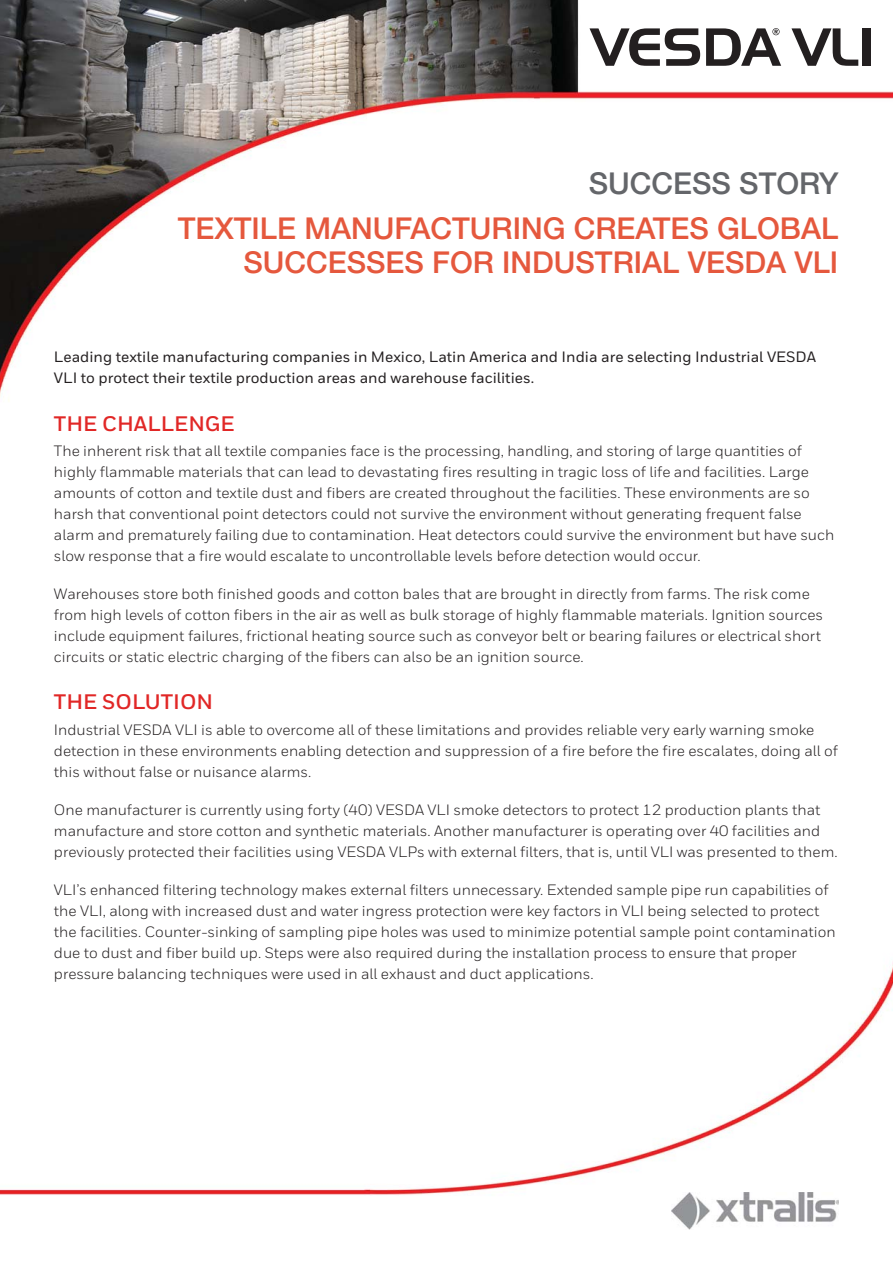
<style>
.page{position:relative;width:893px;height:1263px;background:#fff}
.page>*{position:absolute;margin:0;border:0;box-sizing:border-box;transform-origin:0 0}
.t1{font:500 30px/34.5px "Helvetica Neue LT";color:#e5583d;text-align:right}
.t2{font:500 30px "Helvetica Neue LT";color:#64666a}
.t3{font:700 21px "Honeywell Sans";color:#e12726}
.t4{font:15px/21px "Honeywell Sans";color:#231f20}
.t5{font:500 15px/21px "Honeywell Sans";color:#231f20}
</style>
<div class="page">
<img style="left:0;top:0;width:893px;height:401px">
<img style="left:0;top:962px;width:893px;height:233px">
<img style="left:671px;top:1192px;width:168px;height:38px">
<svg style="left:590px;top:28px;width:110px;height:38px"></svg>
<svg style="left:791px;top:28px;width:67px;height:38px"></svg>
<div style="left:862px;top:28px;width:9px;height:38px;background:#231f20"></div>
<svg style="left:706px;top:28px;width:75px;height:38px"></svg>
<h1 class="t2" style="left:589px;top:166px;width:251px">SUCCESS STORY</h1>
<h1 class="t1" style="left:178px;top:211px;width:662px">TEXTILE MANUFACTURING CREATES GLOBAL<br>SUCCESSES FOR INDUSTRIAL VESDA VLI</h1>
<p class="t5" style="left:54px;top:348px;width:764px">Leading textile manufacturing companies in Mexico, Latin America and India are selecting Industrial VESDA<br>VLI to protect their textile production areas and warehouse facilities.</p>
<h2 class="t3" style="left:54px;top:411px;width:182px">THE CHALLENGE</h2>
<p class="t4" style="left:54px;top:442px;width:782px">The inherent risk that all textile companies face is the processing, handling, and storing of large quantities of highly flammable materials that can lead to devastating fires resulting in tragic loss of life and facilities. Large amounts of cotton and textile dust and fibers are created throughout the facilities. These environments are so harsh that conventional point detectors could not survive the environment without generating frequent false alarm and prematurely failing due to contamination. Heat detectors could survive the environment but have such slow response that a fire would escalate to uncontrollable levels before detection would occur.</p>
<p class="t4" style="left:54px;top:585px;width:771px">Warehouses store both finished goods and cotton bales that are brought in directly from farms. The risk come from high levels of cotton fibers in the air as well as bulk storage of highly flammable materials. Ignition sources include equipment failures, frictional heating source such as conveyor belt or bearing failures or electrical short circuits or static electric charging of the fibers can also be an ignition source.</p>
<h2 class="t3" style="left:54px;top:690px;width:161px">THE SOLUTION</h2>
<p class="t4" style="left:54px;top:720px;width:785px">Industrial VESDA VLI is able to overcome all of these limitations and provides reliable very early warning smoke detection in these environments enabling detection and suppression of a fire before the fire escalates, doing all of this without false or nuisance alarms.</p>
<p class="t4" style="left:54px;top:800px;width:785px">One manufacturer is currently using forty (40) VESDA VLI smoke detectors to protect 12 production plants that manufacture and store cotton and synthetic materials. Another manufacturer is operating over 40 facilities and previously protected their facilities using VESDA VLPs with external filters, that is, until VLI was presented to them.</p>
<p class="t4" style="left:54px;top:880px;width:783px">VLI’s enhanced filtering technology makes external filters unnecessary. Extended sample pipe run capabilities of the VLI, along with increased dust and water ingress protection were key factors in VLI being selected to protect the facilities. Counter-sinking of sampling pipe holes was used to minimize potential sample point contamination due to dust and fiber build up. Steps were also required during the installation process to ensure that proper pressure balancing techniques were used in all exhaust and duct applications.</p>
</div>
